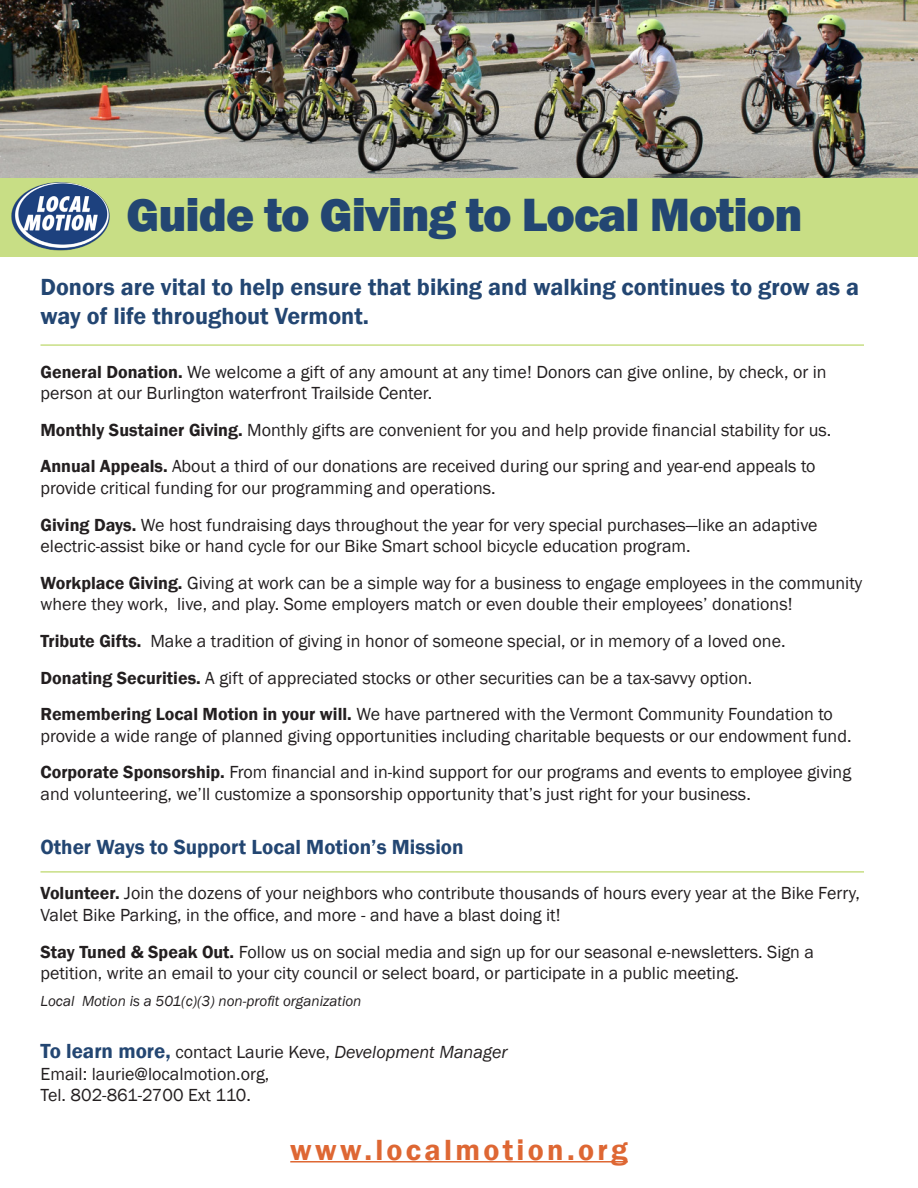
<style>
.page{position:relative;width:918px;height:1188px;background:#fff}
.page>*{position:absolute;margin:0;border:0;box-sizing:border-box;transform-origin:0 0}
.t1{font:800 48px "Franklin Gothic";letter-spacing:-.02em;color:#234672}
.t2{font:600 30px "Franklin Gothic";letter-spacing:.11em;color:#de6733}
.t3{font:600 24px/28.8px "Franklin Gothic";color:#234672}
.t4{font:600 21px "Franklin Gothic";color:#234672}
.t5{font:18px/21.6px "Franklin Gothic";color:#231f20}
.t6{font:italic 15px "Franklin Gothic";color:#231f20}
.s1{font-weight:600}
.s2{font-weight:600;font-size:21px;color:#234672}
.s3{font-style:italic}
</style>
<div class="page">
<div style="left:0;top:177px;width:918px;height:79px;background:#c8de85"></div>
<hr style="left:40px;top:871px;width:824px;height:2px;background:#c8de85">
<hr style="left:40px;top:344px;width:824px;height:2px;background:#c8de85">
<img style="left:11px;top:182px;width:99px;height:69px">
<img style="left:0;top:0;width:918px;height:177px">
<hr style="left:290px;top:1161px;width:338px;height:2px;background:#de6733">
<p class="t1" style="left:127px;top:184px;width:677px">Guide to Giving to Local Motion</p>
<p class="t3" style="left:40px;top:273px;width:820px">Donors are vital to help ensure that biking and walking continues to grow as a way of life throughout Vermont.</p>
<p class="t5" style="left:40px;top:361px;width:788px"><span class="s1">General Donation.</span> We welcome a gift of any amount at any time! Donors can give online, by check, or in</p>
<p class="t5" style="left:40px;top:383px;width:393px">person at our Burlington waterfront Trailside Center.</p>
<p class="t5" style="left:40px;top:419px;width:792px"><span class="s1">Monthly Sustainer Giving.</span> Monthly gifts are convenient for you and help provide financial stability for us.</p>
<p class="t5" style="left:40px;top:456px;width:777px"><span class="s1">Annual Appeals.</span> About a third of our donations are received during our spring and year-end appeals to</p>
<p class="t5" style="left:40px;top:478px;width:457px">provide critical funding for our programming and operations.</p>
<p class="t5" style="left:40px;top:514px;width:779px"><span class="s1">Giving Days.</span> We host fundraising days throughout the year for very special purchases—like an adaptive</p>
<p class="t5" style="left:40px;top:536px;width:652px">electric-assist bike or hand cycle for our Bike Smart school bicycle education program.</p>
<p class="t5" style="left:40px;top:572px;width:823px"><span class="s1">Workplace Giving.</span> Giving at work can be a simple way for a business to engage employees in the community where they work, live, and play. Some employers match or even double their employees’ donations!</p>
<p class="t5" style="left:40px;top:631px;width:747px"><span class="s1">Tribute Gifts.</span> Make a tradition of giving in honor of someone special, or in memory of a loved one.</p>
<p class="t5" style="left:40px;top:667px;width:713px"><span class="s1">Donating Securities.</span> A gift of appreciated stocks or other securities can be a tax-savvy option.</p>
<p class="t5" style="left:40px;top:704px;width:794px"><span class="s1">Remembering Local Motion in your will.</span> We have partnered with the Vermont Community Foundation to</p>
<p class="t5" style="left:40px;top:725px;width:813px">provide a wide range of planned giving opportunities including charitable bequests or our endowment fund.</p>
<p class="t5" style="left:40px;top:762px;width:812px"><span class="s1">Corporate Sponsorship.</span> From financial and in-kind support for our programs and events to employee giving</p>
<p class="t5" style="left:40px;top:784px;width:712px">and volunteering, we’ll customize a sponsorship opportunity that’s just right for your business.</p>
<p class="t4" style="left:40px;top:834px;width:425px">Other Ways to Support Local Motion’s Mission</p>
<p class="t5" style="left:40px;top:883px;width:821px"><span class="s1">Volunteer.</span> Join the dozens of your neighbors who contribute thousands of hours every year at the Bike Ferry,<br>Valet Bike Parking, in the office, and more - and have a blast doing it!</p>
<p class="t5" style="left:40px;top:941px;width:775px"><span class="s1">Stay Tuned &amp; Speak Out.</span> Follow us on social media and sign up for our seasonal e-newsletters. Sign a</p>
<p class="t5" style="left:40px;top:963px;width:700px">petition, write an email to your city council or select board, or participate in a public meeting.</p>
<p class="t6" style="left:40px;top:992px;width:323px">Local Motion is a 501(c)(3) non-profit organization</p>
<p class="t5" style="left:40px;top:1042px;width:469px"><span class="s2">To learn more,</span> contact Laurie Keve, <span class="s3">Development Manager</span></p>
<p class="t5" style="left:40px;top:1063px;width:230px">Email: laurie@localmotion.org,</p>
<p class="t5" style="left:40px;top:1085px;width:212px">Tel. 802-861-2700 Ext 110.</p>
<p class="t2" style="left:290px;top:1131px;width:339px">www.localmotion.org</p>
</div>
